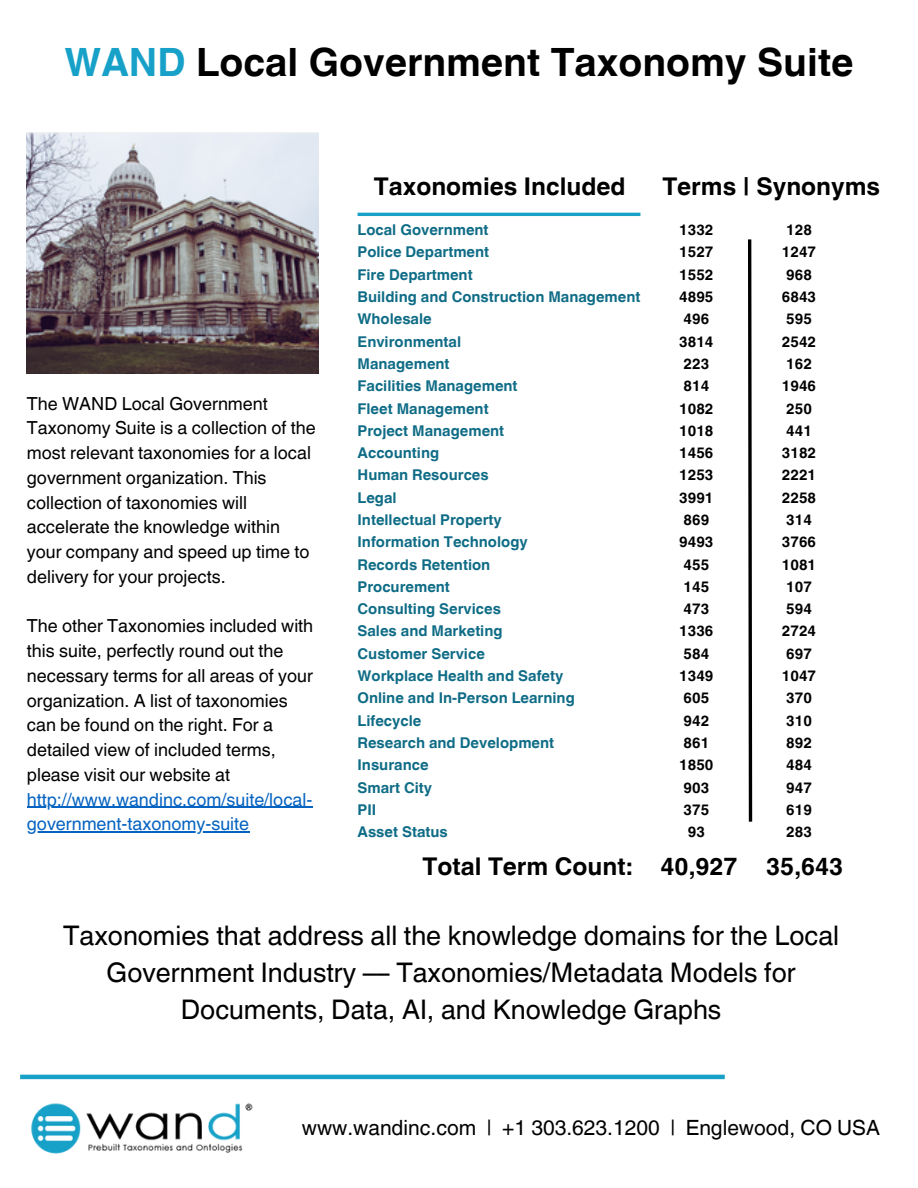
<style>
.page{position:relative;width:918px;height:1188px;background:#fff}
.page>*{position:absolute;margin:0;border:0;box-sizing:border-box;transform-origin:0 0}
.t1{font:700 39px "Helvetica World";color:#000}
.t2{font:27px/37.2px "Helvetica World";color:#000;text-align:center}
.t3{font:700 24.45px "Helvetica World";color:#000}
.t4{font:21px "Helvetica World";color:#000}
.t5{font:18px/24.8px "Helvetica World";color:#000}
.t6{font:18px/24.8px "Helvetica World";color:#0563c1}
.t7{font:700 14.85px/22.4px "Helvetica World";color:#0f6c86}
.t8{font:700 14.85px/22.4px "Helvetica World";color:#000;text-align:center}
.s1{color:#17a1c8}
</style>
<div class="page">
<img style="left:31px;top:1103px;width:222px;height:51px">
<hr style="left:20px;top:1075px;width:705px;height:4px;background:#17a1c8">
<hr style="left:358px;top:213px;width:282px;height:3px;background:#17a1c8">
<svg style="left:748px;top:239px;width:5px;height:583px"></svg>
<img style="left:27px;top:132px;width:291px;height:241px">
<hr style="left:27px;top:807px;width:285px;height:1px;background:#0563c1">
<hr style="left:27px;top:832px;width:222px;height:1px;background:#0563c1">
<h1 class="t1" style="left:65px;top:30px;width:790px"><span class="s1">WAND</span> Local Government Taxonomy Suite</h1>
<p class="t5" style="left:27px;top:391px;width:290px">The WAND Local Government<br>Taxonomy Suite is a collection of the most relevant taxonomies for a local government organization. This collection of taxonomies will accelerate the knowledge within your company and speed up time to delivery for your projects.</p>
<p class="t5" style="left:27px;top:614px;width:288px">The other Taxonomies included with this suite, perfectly round out the necessary terms for all areas of your organization. A list of taxonomies can be found on the right. For a detailed view of included terms, please visit our website at</p>
<p class="t6" style="left:27px;top:787px;width:287px">http://www.wandinc.com/suite/local&shy;government-taxonomy-suite</p>
<h3 class="t3" style="left:374px;top:167px;width:253px">Taxonomies Included</h3>
<h3 class="t3" style="left:662px;top:167px;width:219px">Terms | Synonyms</h3>
<p class="t7" style="left:358px;top:217px;width:284px">Local Government<br>Police Department<br>Fire Department<br>Building and Construction Management<br>Wholesale<br>Environmental<br>Management<br>Facilities Management<br>Fleet Management<br>Project Management<br>Accounting<br>Human Resources<br>Legal<br>Intellectual Property<br>Information Technology<br>Records Retention<br>Procurement<br>Consulting Services<br>Sales and Marketing<br>Customer Service<br>Workplace Health and Safety<br>Online and In-Person Learning<br>Lifecycle<br>Research and Development<br>Insurance<br>Smart City<br>PII<br>Asset Status</p>
<p class="t8" style="left:679px;top:217px;width:36px">1332<br>1527<br>1552<br>4895<br>496<br>3814<br>223<br>814<br>1082<br>1018<br>1456<br>1253<br>3991<br>869<br>9493<br>455<br>145<br>473<br>1336<br>584<br>1349<br>605<br>942<br>861<br>1850<br>903<br>375<br>93</p>
<p class="t8" style="left:782px;top:217px;width:36px;text-align:left">128<br>1247<br>968<br>6843<br>595<br>2542<br>162<br>1946<br>250<br>441<br>3182<br>2221<br>2258<br>314<br>3766<br>1081<br>107<br>594<br>2724<br>697<br>1047<br>370<br>310<br>892<br>484<br>947<br>619<br>283</p>
<h3 class="t3" style="left:423px;top:846px;width:422px">Total Term Count: 40,927 35,643</h3>
<h2 class="t2" style="left:63px;top:917px;width:777px">Taxonomies that address all the knowledge domains for the Local<br>Government Industry –– Taxonomies/Metadata Models for<br>Documents, Data, AI, and Knowledge Graphs</h2>
<h3 class="t4" style="left:302px;top:1115px;width:580px">www.wandinc.com | +1 303.623.1200 | Englewood, CO USA</h3>
</div>
